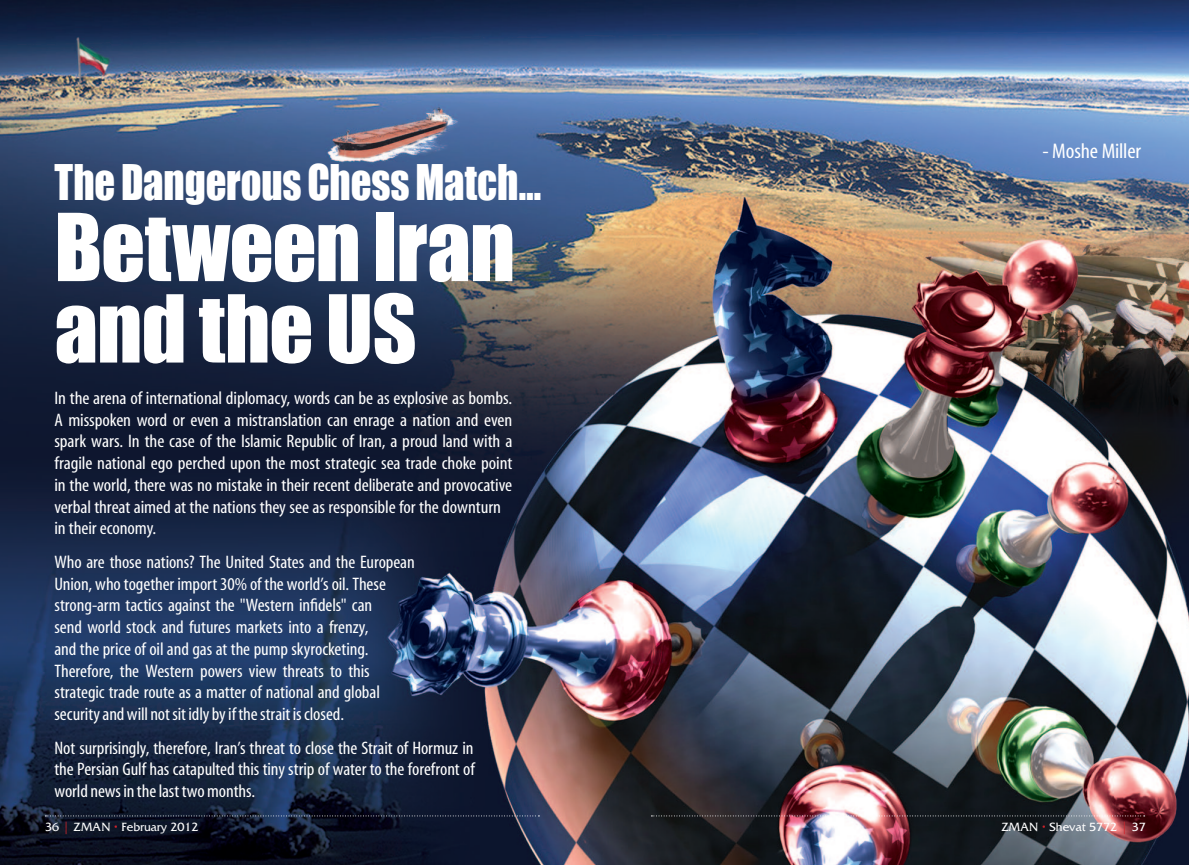
<style>
.page{position:relative;width:1189px;height:865px;background:#fff}
.page>*{position:absolute;margin:0;border:0;box-sizing:border-box;transform-origin:0 0}
.t1{font:86.38px/81.4px "Impact";letter-spacing:-.01em;color:#fff}
.t2{font:45.12px "Impact";letter-spacing:-.005em;color:#fff;scale:.9 1}
.t3{font:condensed 21.25px "Myriad";letter-spacing:-.005em;color:#fff;scale:1.07 1}
.t4{font:condensed 18.12px/21.8px "Myriad";letter-spacing:-.005em;color:#fff;scale:1.05 1}
.t5{font:condensed 18.12px/21.8px "Myriad";letter-spacing:-.005em;color:#fff;scale:1.07 1}
.t6{font:12.5px "Friz Quadrata";color:#fff}
.s1{color:#d1232a}
</style>
<div class="page">
<img style="left:0;top:0;width:1188px;height:864px">
<svg style="left:45px;top:815px;width:494px;height:1px"></svg>
<svg style="left:651px;top:815px;width:493px;height:1px"></svg>
<h2 class="t2" style="left:54px;top:147px;width:542px">The Dangerous Chess Match…</h2>
<h1 class="t1" style="left:54px;top:204px;width:462px">Between Iran and the US</h1>
<p class="t5" style="left:54px;top:387px;width:429px">In the arena of international diplomacy, words can be as explosive as bombs.<br>A misspoken word or even a mistranslation can enrage a nation and even spark wars. In the case of the Islamic Republic of Iran, a proud land with a fragile national ego perched upon the most strategic sea trade choke point in the world, there was no mistake in their recent deliberate and provocative verbal threat aimed at the nations they see as responsible for the downturn in their economy.</p>
<p class="t4" style="left:54px;top:551px;width:344px">Who are those nations? The United States and the European Union, who together import 30% of the world’s oil. These strong-arm tactics against the "Western infidels" can<br>send world stock and futures markets into a frenzy,<br>and the price of oil and gas at the pump skyrocketing.<br>Therefore, the Western powers view threats to this strategic trade route as a matter of national and global security and will not sit idly by if the strait is closed.</p>
<p class="t4" style="left:54px;top:737px;width:401px;text-align:justify">Not surprisingly, therefore, Iran’s threat to close the Strait of Hormuz in the Persian Gulf has catapulted this tiny strip of water to the forefront of world news in the last two months.</p>
<p class="t3" style="left:1041px;top:141px;width:94px">- Moshe Miller</p>
<p class="t6" style="left:45px;top:819px;width:155px">36 <span class="s1">|</span> ZMAN <span class="s1">•</span> February 2012</p>
<p class="t6" style="left:1001px;top:819px;width:146px">ZMAN <span class="s1">•</span> Shevat 5772 <span class="s1">|</span> 37</p>
</div>
